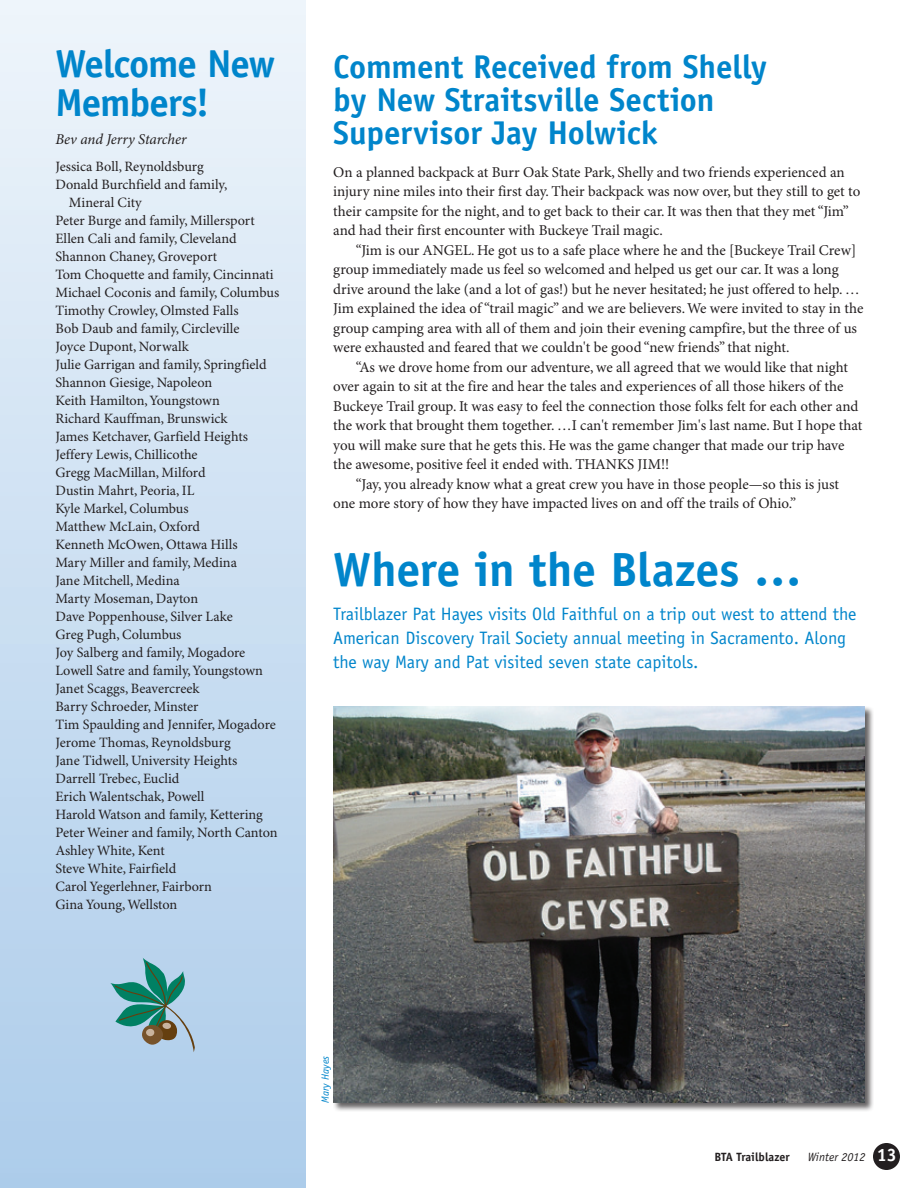
<style>
.page{position:relative;width:918px;height:1188px;background:#fff}
.page>*{position:absolute;margin:0;border:0;box-sizing:border-box;transform-origin:0 0}
.t1{font:700 48px "Officina Sans Std";letter-spacing:-.01em;color:#0085cb}
.t2{font:700 39px/39px "Officina Sans Std";letter-spacing:-.03em;color:#0085cb}
.t3{font:700 33px/33px "Officina Sans Std";letter-spacing:-.005em;color:#0085cb}
.t4{font:18px/24px "Officina Sans Std";color:#0085cb}
.t5{font:15px/19.5px "Minion Pro";letter-spacing:-.005em;color:#231f20}
.t6{font:italic 15px "Minion Pro";letter-spacing:-.01em;color:#231f20}
.t7{font:14.25px "Minion Pro";letter-spacing:-.005em;color:#231f20}
.t8{font:700 12px "Officina Sans Std";color:#231f20}
.t9{font:italic 12px "Officina Sans Std";color:#231f20}
.t10{font:italic 10.5px "Officina Sans Std";color:#0085cb}
.s1{font-weight:700;font-style:normal;font-size:18px;color:#fff}
</style>
<div class="page">
<div style="left:873px;top:1143px;width:27px;height:27px;background:#231f20;border-radius:50%"></div>
<div style="left:0;top:0;width:306px;height:1188px;background:linear-gradient(to bottom,#edf4fa,#acccea)"></div>
<svg style="left:110px;top:958px;width:85px;height:94px;background:#7dadb1"></svg>
<div style="left:146px;top:1029px;width:8px;height:7px;background:#c9b49e;border-radius:50%"></div>
<div style="left:162px;top:1023px;width:9px;height:6px;background:#c9b49e;border-radius:50%"></div>
<div style="left:333px;top:706px;width:541px;height:406px;background:#231f20;opacity:.7"></div>
<img style="left:333px;top:707px;width:531px;height:396px">
<h2 class="t2" style="left:56px;top:44px;width:221px">Welcome N ew<br>Members!</h2>
<p class="t6" style="left:56px;top:131px;width:133px">Bev and Jerry Starcher</p>
<p class="t7" style="left:56px;top:158px;width:150px">Jessica Boll, Reynoldsburg</p>
<p class="t7" style="left:56px;top:176px;width:173px">Donald Burchfield and family,</p>
<p class="t7" style="left:69px;top:194px;width:74px">Mineral City</p>
<p class="t7" style="left:56px;top:212px;width:201px">Peter Burge and family, Millersport</p>
<p class="t7" style="left:56px;top:230px;width:183px">Ellen Cali and family, Cleveland</p>
<p class="t7" style="left:56px;top:248px;width:163px">Shannon Chaney, Groveport</p>
<p class="t7" style="left:56px;top:266px;width:220px">Tom Choquette and family, Cincinnati</p>
<p class="t7" style="left:56px;top:284px;width:225px">Michael Coconis and family, Columbus</p>
<p class="t7" style="left:56px;top:302px;width:185px">Timothy Crowley, Olmsted Falls</p>
<p class="t7" style="left:56px;top:320px;width:186px">Bob Daub and family, Circleville</p>
<p class="t7" style="left:56px;top:338px;width:135px">Joyce Dupont, Norwalk</p>
<p class="t7" style="left:56px;top:356px;width:213px">Julie Garrigan and family, Springfield</p>
<p class="t7" style="left:56px;top:374px;width:158px">Shannon Giesige, Napoleon</p>
<p class="t7" style="left:56px;top:392px;width:166px">Keith Hamilton, Youngstown</p>
<p class="t7" style="left:56px;top:410px;width:173px">Richard Kauffman, Brunswick</p>
<p class="t7" style="left:56px;top:428px;width:194px">James Ketchaver, Garfield Heights</p>
<p class="t7" style="left:56px;top:446px;width:144px">Jeffery Lewis, Chillicothe</p>
<p class="t7" style="left:56px;top:464px;width:152px">Gregg MacMillan, Milford</p>
<p class="t7" style="left:56px;top:482px;width:140px">Dustin Mahrt, Peoria, IL</p>
<p class="t7" style="left:56px;top:500px;width:135px">Kyle Markel, Columbus</p>
<p class="t7" style="left:56px;top:518px;width:146px">Matthew McLain, Oxford</p>
<p class="t7" style="left:56px;top:536px;width:184px">Kenneth McOwen, Ottawa Hills</p>
<p class="t7" style="left:56px;top:554px;width:183px">Mary Miller and family, Medina</p>
<p class="t7" style="left:56px;top:572px;width:126px">Jane Mitchell, Medina</p>
<p class="t7" style="left:56px;top:590px;width:144px">Marty Moseman, Dayton</p>
<p class="t7" style="left:56px;top:608px;width:179px">Dave Poppenhouse, Silver Lake</p>
<p class="t7" style="left:56px;top:626px;width:128px">Greg Pugh, Columbus</p>
<p class="t7" style="left:56px;top:644px;width:191px">Joy Salberg and family, Mogadore</p>
<p class="t7" style="left:56px;top:662px;width:209px">Lowell Satre and family, Youngstown</p>
<p class="t7" style="left:56px;top:680px;width:146px">Janet Scaggs, Beavercreek</p>
<p class="t7" style="left:56px;top:698px;width:145px">Barry Schroeder, Minster</p>
<p class="t7" style="left:56px;top:716px;width:222px">Tim Spaulding and Jennifer, Mogadore</p>
<p class="t7" style="left:56px;top:734px;width:177px">Jerome Thomas, Reynoldsburg</p>
<p class="t7" style="left:56px;top:752px;width:183px">Jane Tidwell, University Heights</p>
<p class="t7" style="left:56px;top:770px;width:125px">Darrell Trebec, Euclid</p>
<p class="t7" style="left:56px;top:788px;width:151px">Erich Walentschak, Powell</p>
<p class="t7" style="left:56px;top:806px;width:209px">Harold Watson and family, Kettering</p>
<p class="t7" style="left:56px;top:824px;width:224px">Peter Weiner and family, North Canton</p>
<p class="t7" style="left:56px;top:842px;width:111px">Ashley White, Kent</p>
<p class="t7" style="left:56px;top:860px;width:122px">Steve White, Fairfield</p>
<p class="t7" style="left:56px;top:878px;width:158px">Carol Yegerlehner, Fairborn</p>
<p class="t7" style="left:56px;top:896px;width:123px">Gina Young, Wellston</p>
<h3 class="t3" style="left:333px;top:50px;width:435px">Comment Received from Shelly by New Straitsville Section -Supervisor Jay H olwick</h3>
<p class="t5" style="left:333px;top:163px;width:529px">On a planned backpack at Burr Oak State Park, Shelly and two friends experienced an injury nine miles into their first day. Their backpack was now over, but they still to get to their campsite for the night, and to get back to their car. It was then that they met “Jim” and had their first encounter with Buckeye Trail magic.</p>
<p class="t5" style="left:333px;top:241px;width:532px;text-indent:22px">“Jim is our ANGEL. He got us to a safe place where he and the [Buckeye Trail Crew] group immediately made us feel so welcomed and helped us get our car. It was a long drive around the lake (and a lot of gas!) but he never hesitated; he just offered to help. … Jim explained the idea of “trail magic” and we are believers. We were invited to stay in the group camping area with all of them and join their evening campfire, but the three of us were exhausted and feared that we couldn't be good “new friends” that night.</p>
<p class="t5" style="left:356px;top:358px;width:494px">“As we drove home from our adventure, we all agreed that we would like that night</p>
<p class="t5" style="left:333px;top:377px;width:512px">over again to sit at the fire and hear the tales and experiences of all those hikers of the</p>
<p class="t5" style="left:333px;top:397px;width:527px">Buckeye Trail group. It was easy to feel the connection those folks felt for each other and</p>
<p class="t5" style="left:333px;top:416px;width:530px">the work that brought them together. …I can't remember Jim's last name. But I hope that</p>
<p class="t5" style="left:333px;top:436px;width:513px">you will make sure that he gets this. He was the game changer that made our trip have</p>
<p class="t5" style="left:333px;top:455px;width:338px">the awesome, positive feel it ended with. THANKS JIM!!</p>
<p class="t5" style="left:356px;top:475px;width:485px">“Jay, you already know what a great crew you have in those people—so this is just</p>
<p class="t5" style="left:333px;top:494px;width:464px">one more story of how they have impacted lives on and off the trails of Ohio.”</p>
<h1 class="t1" style="left:333px;top:539px;width:470px">Where in the Blazes …</h1>
<p class="t4" style="left:333px;top:602px;width:525px">Trailblazer Pat Hayes visits Old Faithful on a trip out west to attend the<br>American Discovery Trail Society annual meeting in Sacramento. Along the way Mary and Pat visited seven state capitols.</p>
<p class="t10" style="left:319px;top:1103px;width:48px;rotate:-90deg">Mary Hayes</p>
<p class="t8" style="left:714px;top:1150px;width:77px">BTA Trailblazer</p>
<p class="t9" style="left:808px;top:1150px;width:91px">Winter 2012 <span class="s1">13</span></p>
</div>
